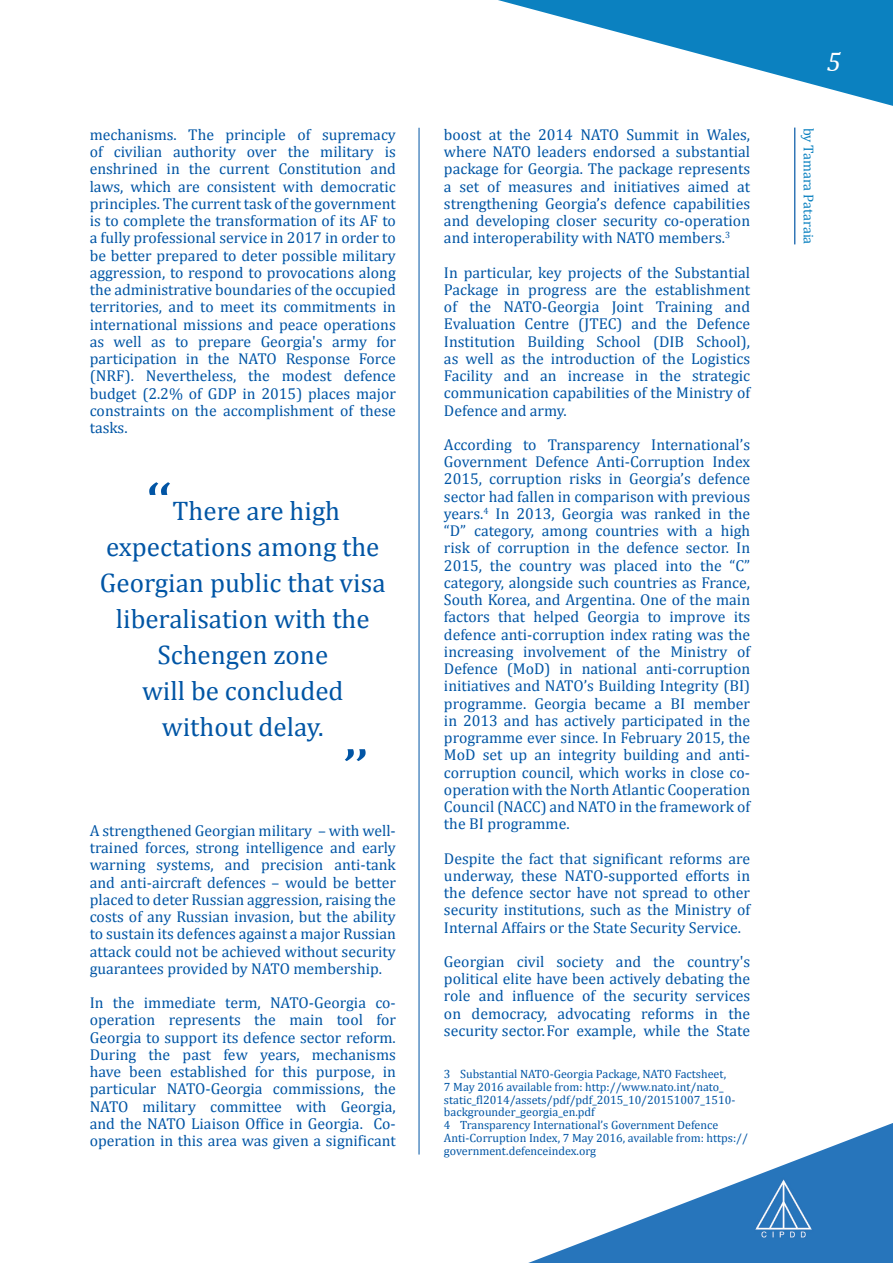
<style>
.page{position:relative;width:893px;height:1263px;background:#fff}
.page>*{position:absolute;margin:0;border:0;box-sizing:border-box;transform-origin:0 0}
.body_text{font:50.4px "Cambria";color:#0155a5;scale:1.43 1}
.body_text-2{font:27px/36px "Cambria";color:#0155a5;text-align:center}
.t1{font:italic 27px "Cambria";color:#fff}
.Body_text{font:15.75px/17.2px "Cambria";color:#0155a5;text-align:justify}
.t2{font:14.25px "Cambria";color:#0b81c0}
.footnote{font:12px/12.8px "Cambria";color:#0155a5}
.s1{font-size:54px}
</style>
<div class="page">
<svg style="left:528px;top:1123px;width:365px;height:140px"></svg>
<hr style="left:419px;top:128px;width:1px;height:1026px;background:#0155a5">
<hr style="left:794px;top:128px;width:1px;height:116px;background:#0155a5">
<img style="left:752px;top:1178px;width:62px;height:62px">
<svg style="left:498px;top:0;width:395px;height:106px"></svg>
<p class="Body_text" style="left:90px;top:126px;width:308px">mechanisms. The principle of supremacy of civilian authority over the military is enshrined in the current Constitution and laws, which are consistent with democratic principles. The current task of the government is to complete the transformation of its AF to a fully professional service in 2017 in order to be better prepared to deter possible military aggression, to respond to provocations along the administrative boundaries of the occupied territories, and to meet its commitments in international missions and peace operations as well as to prepare Georgia's army for participation in the NATO Response Force (NRF). Nevertheless, the modest defence budget (2.2% of GDP in 2015) places major constraints on the accomplishment of these tasks.</p>
<p class="body_text-2" style="left:100px;top:493px;width:287px"><span class="s1">“</span>There are high expectations among the<br>Georgian public that visa liberalisation with the<br>Schengen zone</p>
<p class="body_text-2" style="left:142px;top:673px;width:203px">will be concluded</p>
<p class="body_text-2" style="left:162px;top:709px;width:163px">without delay.</p>
<p class="body_text" style="left:342px;top:737px;width:20px">”</p>
<p class="Body_text" style="left:90px;top:822px;width:308px">A strengthened Georgian military – with well&shy;trained forces, strong intelligence and early warning systems, and precision anti-tank and anti-aircraft defences – would be better placed to deter Russian aggression, raising the costs of any Russian invasion, but the ability to sustain its defences against a major Russian attack could not be achieved without security guarantees provided by NATO membership.</p>
<p class="Body_text" style="left:90px;top:994px;width:308px">In the immediate term, NATO-Georgia co&shy;operation represents the main tool for Georgia to support its defence sector reform.<br>During the past few years, mechanisms have been established for this purpose, in particular NATO-Georgia commissions, the NATO military committee with Georgia, and the NATO Liaison Office in Georgia. Co&shy;operation in this area was given a significant</p>
<p class="Body_text" style="left:444px;top:126px;width:308px">boost at the 2014 NATO Summit in Wales, where NATO leaders endorsed a substantial package for Georgia. The package represents a set of measures and initiatives aimed at strengthening Georgia’s defence capabilities and developing closer security co-operation and interoperability with NATO members.<sup>3</sup></p>
<p class="Body_text" style="left:444px;top:264px;width:308px">In particular, key projects of the Substantial Package in progress are the establishment of the NATO-Georgia Joint Training and Evaluation Centre (JTEC) and the Defence Institution Building School (DIB School), as well as the introduction of the Logistics Facility and an increase in the strategic communication capabilities of the Ministry of Defence and army.</p>
<p class="Body_text" style="left:444px;top:436px;width:308px">According to Transparency International’s Government Defence Anti-Corruption Index 2015, corruption risks in Georgia’s defence sector had fallen in comparison with previous years.<sup>4</sup> In 2013, Georgia was ranked in the “D” category, among countries with a high risk of corruption in the defence sector. In 2015, the country was placed into the “C” category, alongside such countries as France, South Korea, and Argentina. One of the main factors that helped Georgia to improve its defence anti-corruption index rating was the increasing involvement of the Ministry of Defence (MoD) in national anti-corruption initiatives and NATO’s Building Integrity (BI) programme. Georgia became a BI member in 2013 and has actively participated in the programme ever since. In February 2015, the MoD set up an integrity building and anti&shy;corruption council, which works in close co&shy;operation with the North Atlantic Cooperation Council (NACC) and NATO in the framework of the BI programme.</p>
<p class="Body_text" style="left:444px;top:850px;width:308px">Despite the fact that significant reforms are underway, these NATO-supported efforts in the defence sector have not spread to other security institutions, such as the Ministry of Internal Affairs or the State Security Service.</p>
<p class="Body_text" style="left:444px;top:953px;width:308px">Georgian civil society and the country's political elite have been actively debating the role and influence of the security services on democracy, advocating reforms in the security sector. For example, while the State</p>
<p class="footnote" style="left:444px;top:1067px;width:293px">3 Substantial NATO-Georgia Package, NATO Factsheet, 7 May 2016 available from: http://www.nato.int/nato_ static_fl2014/assets/pdf/pdf_2015_10/20151007_1510- backgrounder_georgia_en.pdf</p>
<p class="footnote" style="left:444px;top:1118px;width:306px">4 Transparency International’s Government Defence<br>Anti-Corruption Index, 7 May 2016, available from: https:// government.defenceindex.org</p>
<h2 class="t1" style="left:826px;top:43px;width:16px">5</h2>
<p class="t2" style="left:817px;top:128px;width:118px;rotate:90deg">by Tamara Pataraia</p>
</div>
